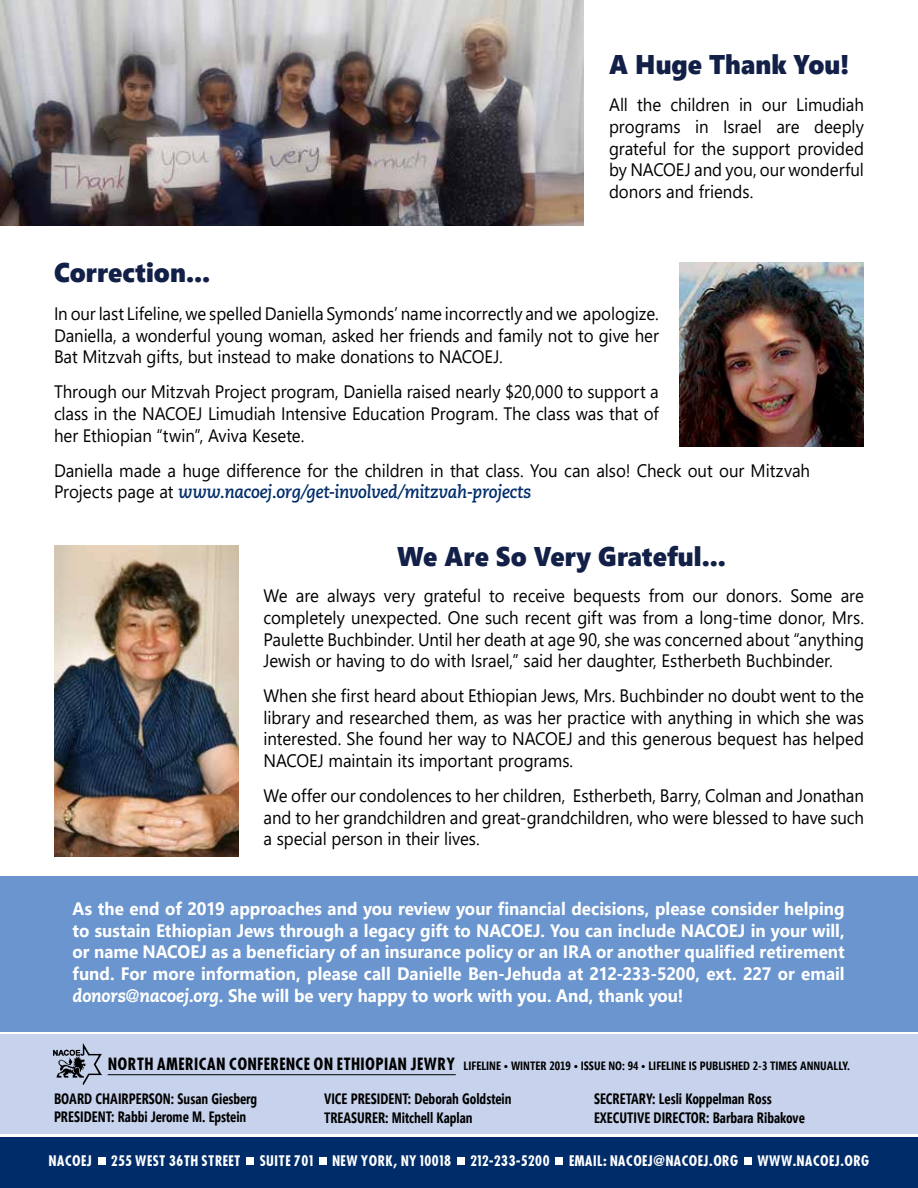
<style>
.page{position:relative;width:918px;height:1188px;background:#fff}
.page>*{position:absolute;margin:0;border:0;box-sizing:border-box;transform-origin:0 0}
.t1{font:27px "Segoe UI Black";color:#122048;scale:.94 1}
.t2{font:18px/21.6px "Segoe UI";letter-spacing:-.005em;color:#000;text-align:justify;scale:.94 1}
.t3{font:700 18px/21.6px "Segoe UI";color:#fff;text-align:justify;scale:.94 1}
.t4{font:italic 700 18px "Caecilia LT Std";letter-spacing:-.015em;color:#002d6a;scale:.94 1}
.t5{font:700 15px/19px "Segoe Condensed";color:#000;scale:.94 1}
.t6{font:700 14.25px "Futura Cond";color:#fff}
.t7{font:700 12px "Segoe Condensed";color:#000}
.s1{font-family:"Segoe UI";font-weight:400;font-style:normal;color:#000}
.s2{font-family:"Caecilia LT Std";font-weight:800;font-style:italic}
.s3{font-family:"Futura Cond";font-size:16.5px}
</style>
<div class="page">
<div style="left:0;top:876px;width:918px;height:156px;background:#6a95ce"></div>
<div style="left:0;top:1035px;width:918px;height:112px;background:#c7d2ec"></div>
<div style="left:0;top:1134px;width:918px;height:54px;background:#002d6a"></div>
<div style="left:98px;top:1158px;width:7px;height:7px;background:#fff"></div>
<div style="left:247px;top:1158px;width:7px;height:7px;background:#fff"></div>
<div style="left:319px;top:1158px;width:7px;height:7px;background:#fff"></div>
<div style="left:457px;top:1158px;width:7px;height:7px;background:#fff"></div>
<div style="left:556px;top:1158px;width:7px;height:7px;background:#fff"></div>
<div style="left:744px;top:1158px;width:7px;height:7px;background:#fff"></div>
<hr style="left:108px;top:1074px;width:348px;height:1px;background:#000">
<img style="left:54px;top:1043px;width:48px;height:41px">
<img style="left:679px;top:262px;width:185px;height:184px">
<img style="left:0;top:0;width:583px;height:226px">
<img style="left:54px;top:546px;width:185px;height:311px">
<hr style="left:0;top:1134px;width:918px;height:3px;background:#fff">
<h1 class="t1" style="left:609px;top:45px;width:257px">A Huge Thank You!</h1>
<p class="t2" style="left:609px;top:93px;width:273px">All the children in our Limudiah programs in Israel are deeply grateful for the support provided by NACOEJ and you, our wonderful donors and friends.</p>
<h1 class="t1" style="left:54px;top:253px;width:168px">Correction...</h1>
<p class="t2" style="left:54px;top:301px;width:645px">In our last Lifeline, we spelled Daniella Symonds’ name incorrectly and we apologize.<br>Daniella, a wonderful young woman, asked her friends and family not to give her Bat Mitzvah gifts, but instead to make donations to NACOEJ.</p>
<p class="t2" style="left:54px;top:380px;width:645px">Through our Mitzvah Project program, Daniella raised nearly $20,000 to support a class in the NACOEJ Limudiah Intensive Education Program. The class was that of her Ethiopian “twin”, Aviva Kesete.</p>
<p class="t2" style="left:54px;top:458px;width:806px">Daniella made a huge difference for the children in that class. You can also! Check out our Mitzvah</p>
<p class="t4" style="left:54px;top:481px;width:509px"><span class="s1">Projects page at</span> www.nacoej.org/get-involved/mitzvah-projects</p>
<h1 class="t1" style="left:397px;top:536px;width:351px">We Are So Very Grateful...</h1>
<p class="t2" style="left:264px;top:584px;width:640px">We are always very grateful to receive bequests from our donors. Some are completely unexpected. One such recent gift was from a long-time donor, Mrs.<br>Paulette Buchbinder. Until her death at age 90, she was concerned about “anything Jewish or having to do with Israel,” said her daughter, Estherbeth Buchbinder.</p>
<p class="t2" style="left:264px;top:683px;width:640px">When she first heard about Ethiopian Jews, Mrs. Buchbinder no doubt went to the library and researched them, as was her practice with anything in which she was interested. She found her way to NACOEJ and this generous bequest has helped NACOEJ maintain its important programs.</p>
<p class="t2" style="left:264px;top:783px;width:640px">We offer our condolences to her children, Estherbeth, Barry, Colman and Jonathan and to her grandchildren and great-grandchildren, who were blessed to have such a special person in their lives.</p>
<p class="t3" style="left:73px;top:897px;width:823px">As the end of 2019 approaches and you review your financial decisions, please consider helping to sustain Ethiopian Jews through a legacy gift to NACOEJ. You can include NACOEJ in your will, or name NACOEJ as a beneficiary of an insurance policy or an IRA or another qualified retirement fund. For more information, please call Danielle Ben-Jehuda at 212-233-5200, ext. 227 or email <span class="s2">donors@nacoej.org</span>. She will be very happy to work with you. And, thank you!</p>
<p class="t7" style="left:108px;top:1058px;width:744px"><span class="s3">NORTH AMERICAN CONFERENCE ON ETHIOPIAN JEWRY</span> LIFELINE • WINTER 2019 • ISSUE NO: 94 • LIFELINE IS PUBLISHED 2-3 TIMES ANNUALLY.</p>
<p class="t5" style="left:54px;top:1090px;width:218px;line-height:18px">BOARD CHAIRPERSON: Susan Giesberg<br>PRESIDENT: Rabbi Jerome M. Epstein</p>
<p class="t5" style="left:324px;top:1090px;width:201px">VICE PRESIDENT: Deborah Goldstein<br>TREASURER: Mitchell Kaplan</p>
<p class="t5" style="left:594px;top:1090px;width:226px">SECRETARY: Lesli Koppelman Ross<br>EXECUTIVE DIRECTOR: Barbara Ribakove</p>
<p class="t6" style="left:49px;top:1152px;width:45px">NACOEJ</p>
<p class="t6" style="left:111px;top:1152px;width:131px">255 WEST 36TH STREET</p>
<p class="t6" style="left:260px;top:1152px;width:55px">SUITE 701</p>
<p class="t6" style="left:332px;top:1152px;width:121px">NEW YORK, NY 10018</p>
<p class="t6" style="left:470px;top:1152px;width:81px">212-233-5200</p>
<p class="t6" style="left:569px;top:1152px;width:171px">EMAIL: NACOEJ@NACOEJ.ORG</p>
<p class="t6" style="left:757px;top:1152px;width:114px">WWW.NACOEJ.ORG</p>
</div>
